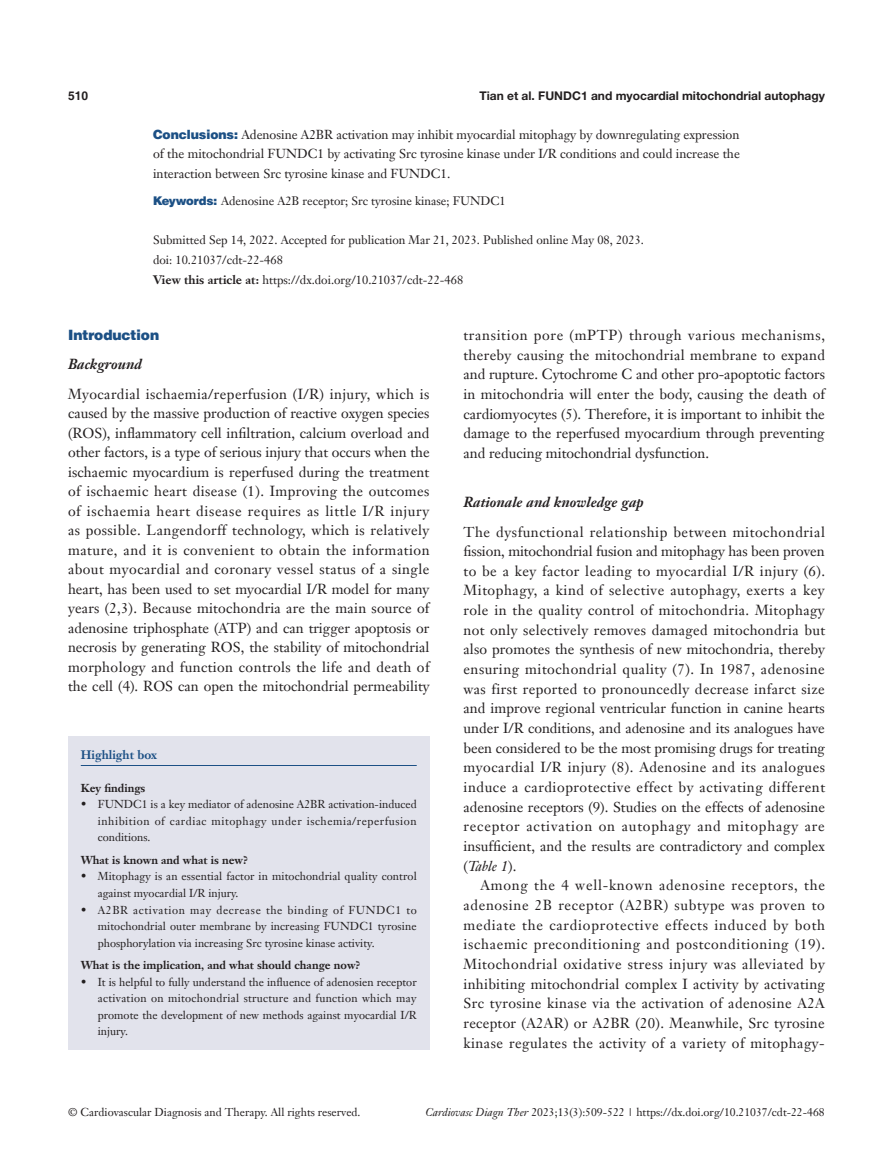
<style>
.page{position:relative;width:893px;height:1170px;background:#fff}
.page>*{position:absolute;margin:0;border:0;box-sizing:border-box;transform-origin:0 0}
.t1{font:14.25px/19.6px "Janson Text LT";letter-spacing:.005em;color:#231f20;text-align:justify}
.t2{font:italic 700 14.25px "Janson Text LT";color:#231f20}
.t3{font:900 14.25px "Helvetica";color:#1c5085}
.t4{font:12.75px/19.5px "Janson Text LT";color:#231f20;text-align:justify}
.t5{font:12px/19.5px "Janson Text LT";color:#231f20}
.t6{font:700 12px "Helvetica Neue LT Pro";color:#231f20}
.t7{font:700 12px "Janson Text LT";color:#1c5085}
.t8{font:700 12px "Helvetica";color:#231f20}
.t9{font:11.25px/16.5px "Janson Text LT";color:#231f20;text-align:justify}
.t10{font:700 11.25px "Janson Text LT";color:#231f20}
.s1{font-family:"Helvetica AME";color:#1c5085}
.s2{font-weight:700}
.s3{font-style:italic}
</style>
<div class="page">
<div style="left:68px;top:736px;width:361px;height:313px;background:#e2e3ec"></div>
<hr style="left:81px;top:765px;width:336px;height:1px;background:#1c5085">
<p class="t8" style="left:68px;top:88px;width:22px">510</p>
<p class="t6" style="left:479px;top:88px;width:347px">Tian et al. FUNDC1 and myocardial mitochondrial autophagy</p>
<p class="t4" style="left:153px;top:124px;width:588px"><span class="s1">Conclusions:</span> Adenosine A2BR activation may inhibit myocardial mitophagy by downregulating expression of the mitochondrial FUNDC1 by activating Src tyrosine kinase under I/R conditions and could increase the interaction between Src tyrosine kinase and FUNDC1.</p>
<p class="t5" style="left:153px;top:191px;width:354px"><span class="s1">Keywords:</span> Adenosine A2B receptor; Src tyrosine kinase; FUNDC1</p>
<p class="t5" style="left:153px;top:230px;width:492px">Submitted Sep 14, 2022. Accepted for publication Mar 21, 2023. Published online May 08, 2023. doi: 10.21037/cdt-22-468<br><span class="s2">View this article at:</span> https://dx.doi.org/10.21037/cdt-22-468</p>
<p class="t3" style="left:68px;top:326px;width:93px">Introduction</p>
<p class="t2" style="left:68px;top:355px;width:75px">Background</p>
<p class="t1" style="left:68px;top:383px;width:363px">Myocardial ischaemia/reperfusion (I/R) injury, which is caused by the massive production of reactive oxygen species (ROS), inflammatory cell infiltration, calcium overload and other factors, is a type of serious injury that occurs when the ischaemic myocardium is reperfused during the treatment of ischaemic heart disease (1). Improving the outcomes of ischaemia heart disease requires as little I/R injury as possible. Langendorff technology, which is relatively mature, and it is convenient to obtain the information about myocardial and coronary vessel status of a single heart, has been used to set myocardial I/R model for many years (2,3). Because mitochondria are the main source of adenosine triphosphate (ATP) and can trigger apoptosis or necrosis by generating ROS, the stability of mitochondrial morphology and function controls the life and death of the cell (4). ROS can open the mitochondrial permeability</p>
<p class="t7" style="left:81px;top:747px;width:78px">Highlight box</p>
<p class="t10" style="left:81px;top:780px;width:66px">Key findings</p>
<p class="t9" style="left:98px;top:795px;width:320px;text-indent:-17px">• FUNDC1 is a key mediator of adenosine A2BR activation-induced inhibition of cardiac mitophagy under ischemia/reperfusion conditions.</p>
<p class="t10" style="left:81px;top:852px;width:169px">What is known and what is new?</p>
<p class="t9" style="left:98px;top:868px;width:320px;text-indent:-17px">• Mitophagy is an essential factor in mitochondrial quality control against myocardial I/R injury.</p>
<p class="t9" style="left:98px;top:901px;width:320px;text-indent:-17px">• A2BR activation may decrease the binding of FUNDC1 to mitochondrial outer membrane by increasing FUNDC1 tyrosine phosphorylation via increasing Src tyrosine kinase activity.</p>
<p class="t10" style="left:81px;top:958px;width:281px">What is the implication, and what should change now?</p>
<p class="t9" style="left:98px;top:973px;width:320px;text-indent:-17px">• It is helpful to fully understand the influence of adenosien receptor activation on mitochondrial structure and function which may promote the development of new methods against myocardial I/R injury.</p>
<p class="t1" style="left:463px;top:325px;width:363px">transition pore (mPTP) through various mechanisms, thereby causing the mitochondrial membrane to expand and rupture. Cytochrome C and other pro-apoptotic factors in mitochondria will enter the body, causing the death of cardiomyocytes (5). Therefore, it is important to inhibit the damage to the reperfused myocardium through preventing and reducing mitochondrial dysfunction.</p>
<p class="t2" style="left:463px;top:492px;width:182px">Rationale and knowledge gap</p>
<p class="t1" style="left:463px;top:521px;width:363px">The dysfunctional relationship between mitochondrial fission, mitochondrial fusion and mitophagy has been proven to be a key factor leading to myocardial I/R injury (6).<br>Mitophagy, a kind of selective autophagy, exerts a key role in the quality control of mitochondria. Mitophagy not only selectively removes damaged mitochondria but also promotes the synthesis of new mitochondria, thereby ensuring mitochondrial quality (7). In 1987, adenosine was first reported to pronouncedly decrease infarct size and improve regional ventricular function in canine hearts under I/R conditions, and adenosine and its analogues have been considered to be the most promising drugs for treating myocardial I/R injury (8). Adenosine and its analogues induce a cardioprotective effect by activating different adenosine receptors (9). Studies on the effects of adenosine receptor activation on autophagy and mitophagy are insufficient, and the results are contradictory and complex (<span class="s3">Table 1</span>).</p>
<p class="t1" style="left:463px;top:875px;width:363px;text-indent:17px">Among the 4 well-known adenosine receptors, the adenosine 2B receptor (A2BR) subtype was proven to mediate the cardioprotective effects induced by both ischaemic preconditioning and postconditioning (19).<br>Mitochondrial oxidative stress injury was alleviated by inhibiting mitochondrial complex I activity by activating Src tyrosine kinase via the activation of adenosine A2A receptor (A2AR) or A2BR (20). Meanwhile, Src tyrosine kinase regulates the activity of a variety of mitophagy-</p>
<p class="t9" style="left:68px;top:1103px;width:294px">© Cardiovascular Diagnosis and Therapy. All rights reserved.</p>
<p class="t9" style="left:425px;top:1103px;width:401px"><span class="s3">Cardiovasc Diagn Ther</span> 2023;13(3):509-522 | https://dx.doi.org/10.21037/cdt-22-468</p>
</div>
